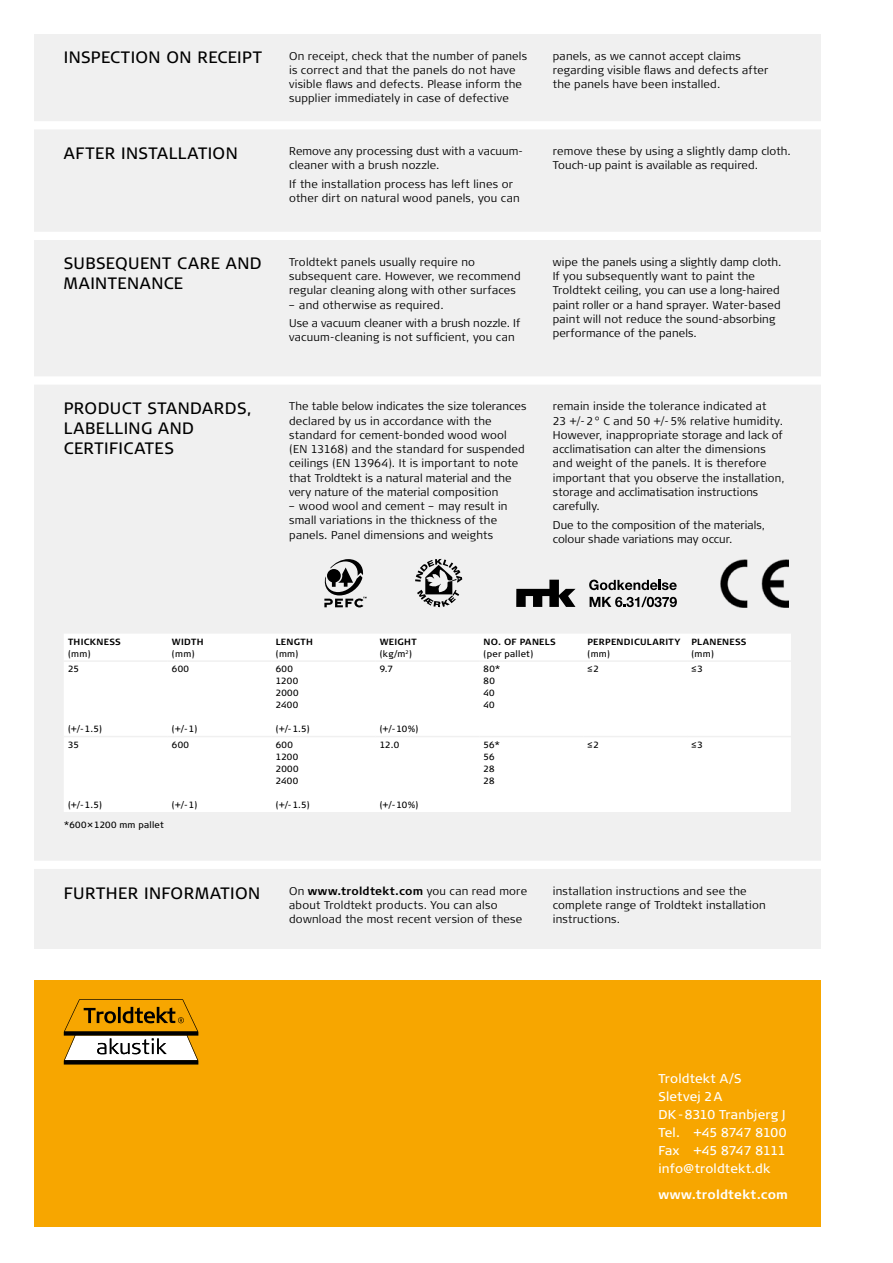
<style>
.page{position:relative;width:893px;height:1263px;background:#fff}
.page>*{position:absolute;margin:0;border:0;box-sizing:border-box;transform-origin:0 0}
.t1{font:16.5px/19.8px "Signa Column";letter-spacing:.13em;color:#000}
.t2{font:12.75px/18px "Signa Column";letter-spacing:.015em;color:#fff}
.t3{font:700 12.75px "Signa Column";letter-spacing:.015em;color:#fff}
.t4{font:300 11.25px/14.2px "Signa Column";letter-spacing:.015em;color:#000}
.t5{font:9px/12px "Signa Column";letter-spacing:.03em;color:#000}
.t6{font:700 9px/12px "Signa Column";letter-spacing:.035em;color:#000}
.t7{font:9px "Arial";color:#000}
.s1{font-weight:400}
.s2{font-family:"Signa Column"}
.s3{font-weight:700}
</style>
<div class="page">
<div style="left:34px;top:34px;width:787px;height:914px;background:#f0f0f0"></div>
<div style="left:0;top:232px;width:893px;height:8px;background:#fff"></div>
<div style="left:0;top:861px;width:893px;height:8px;background:#fff"></div>
<div style="left:0;top:376px;width:893px;height:9px;background:#fff"></div>
<div style="left:0;top:121px;width:893px;height:8px;background:#fff"></div>
<div style="left:34px;top:980px;width:787px;height:247px;background:#f7a600"></div>
<div style="left:64px;top:634px;width:727px;height:178px;background:#fff"></div>
<hr style="left:64px;top:736px;width:104px;height:1px;background:#f0f0f0">
<hr style="left:168px;top:736px;width:104px;height:1px;background:#f0f0f0">
<hr style="left:272px;top:736px;width:103px;height:1px;background:#f0f0f0">
<hr style="left:375px;top:736px;width:104px;height:1px;background:#f0f0f0">
<hr style="left:479px;top:736px;width:104px;height:1px;background:#f0f0f0">
<hr style="left:583px;top:736px;width:104px;height:1px;background:#f0f0f0">
<hr style="left:687px;top:736px;width:104px;height:1px;background:#f0f0f0">
<hr style="left:64px;top:660px;width:104px;height:2px;background:#f0f0f0">
<hr style="left:168px;top:660px;width:104px;height:2px;background:#f0f0f0">
<hr style="left:272px;top:660px;width:103px;height:2px;background:#f0f0f0">
<hr style="left:375px;top:660px;width:104px;height:2px;background:#f0f0f0">
<hr style="left:479px;top:660px;width:104px;height:2px;background:#f0f0f0">
<hr style="left:583px;top:660px;width:104px;height:2px;background:#f0f0f0">
<hr style="left:687px;top:660px;width:104px;height:2px;background:#f0f0f0">
<svg style="left:64px;top:999px;width:134px;height:65px"></svg>
<img style="left:721px;top:559px;width:67px;height:48px">
<svg style="left:415px;top:559px;width:47px;height:48px"></svg>
<svg style="left:589px;top:580px;width:88px;height:10px"></svg>
<svg style="left:590px;top:597px;width:87px;height:10px"></svg>
<svg style="left:516px;top:580px;width:59px;height:27px"></svg>
<svg style="left:324px;top:559px;width:43px;height:48px"></svg>
<h1 class="t1" style="left:64px;top:48px;width:183px">INSPECTION ON RECEIPT</h1>
<p class="t4" style="left:289px;top:49px;width:239px">On receipt, check that the number of panels is correct and that the panels do not have visible flaws and defects. Please inform the supplier immediately in case of defective</p>
<p class="t4" style="left:553px;top:49px;width:217px">panels, as we cannot accept claims regarding visible flaws and defects after the panels have been installed.</p>
<h1 class="t1" style="left:64px;top:144px;width:105px">AFTER IN STALLA</h1>
<h1 class="t1" style="left:198px;top:144px;width:28px">TION</h1>
<p class="t4" style="left:289px;top:144px;width:235px">Remove any processing dust with a vacuum&shy;cleaner with a brush nozzle.</p>
<p class="t4" style="left:289px;top:177px;width:232px">If the installation process has left lines or other dirt on natural wood panels, you can</p>
<p class="t4" style="left:553px;top:144px;width:240px">remove these by using a slightly damp cloth.<br>Touch-up paint is available as required.</p>
<h1 class="t1" style="left:64px;top:254px;width:199px">SUBSEQUENT CARE AND<br>MAINTENANCE</h1>
<p class="t4" style="left:289px;top:255px;width:233px">Troldtekt panels usually require no subsequent care. However, we recommend regular cleaning along with other surfaces</p>
<p class="t4" style="left:289px;top:295px;width:233px;line-height:18.5px">– and otherwise as required.<br>Use a vacuum cleaner with a brush nozzle. If</p>
<p class="t4" style="left:289px;top:330px;width:227px">vacuum-cleaning is not sufficient, you can</p>
<p class="t4" style="left:553px;top:255px;width:230px">wipe the panels using a slightly damp cloth.<br>If you subsequently want to paint the Troldtekt ceiling, you can use a long-haired paint roller or a hand sprayer. Water-based paint will not reduce the sound-absorbing performance of the panels.</p>
<h1 class="t1" style="left:64px;top:399px;width:190px">PRODUCT STANDARDS,<br>LABELLING AND<br>CERTI FICATES</h1>
<p class="t4" style="left:289px;top:399px;width:239px">The table below indicates the size tolerances declared by us in accordance with the standard for cement-bonded wood wool (EN 13168) and the standard for suspended ceilings (EN 13964). It is important to note that Troldtekt is a natural material and the very nature of the material composition</p>
<p class="t4" style="left:289px;top:499px;width:220px">– wood wool and cement – may result in small variations in the thickness of the panels. Panel dimensions and weights</p>
<p class="t4" style="left:553px;top:399px;width:233px">remain inside the tolerance indicated at<br>23 +/-2° C and 50 +/-5% relative humidity.<br>However, inappropriate storage and lack of acclimatisation can alter the dimensions and weight of the panels. It is therefore important that you observe the installation, storage and acclimatisation instructions carefully.</p>
<p class="t4" style="left:553px;top:518px;width:214px">Due to the composition of the materials, colour shade variations may occur.</p>
<p class="t6" style="left:68px;top:636px;width:48px">THICKN ESS</p>
<p class="t5" style="left:68px;top:648px;width:24px">(MM)</p>
<p class="t6" style="left:172px;top:636px;width:33px">WIDTH</p>
<p class="t5" style="left:172px;top:648px;width:24px">(MM)</p>
<p class="t6" style="left:276px;top:636px;width:39px">LEN GTH</p>
<p class="t5" style="left:276px;top:648px;width:24px">(MM)</p>
<p class="t6" style="left:380px;top:636px;width:37px">WEIGHT <span class="s1">(KG/M</span><sup>2</sup><span class="s1">)</span></p>
<p class="t6" style="left:484px;top:636px;width:44px">NO. OF PAN</p>
<p class="t6" style="left:539px;top:636px;width:12px">ELS</p>
<p class="t5" style="left:484px;top:648px;width:51px">(PER PALLET)</p>
<p class="t6" style="left:587px;top:636px;width:94px">PERPEN DICULARITY</p>
<p class="t5" style="left:587px;top:648px;width:24px">(MM)</p>
<p class="t6" style="left:691px;top:636px;width:13px">PLAN</p>
<p class="t6" style="left:717px;top:636px;width:25px">EN ESS</p>
<p class="t5" style="left:691px;top:648px;width:24px">(MM)</p>
<p class="t5" style="left:68px;top:663px;width:12px">25</p>
<p class="t5" style="left:68px;top:723px;width:35px">(+/-1.5)</p>
<p class="t5" style="left:172px;top:663px;width:19px">600</p>
<p class="t5" style="left:172px;top:723px;width:27px">(+/-1)</p>
<p class="t5" style="left:276px;top:663px;width:24px">600<br>1200<br>2000<br>2400</p>
<p class="t5" style="left:276px;top:723px;width:35px">(+/-1.5)</p>
<p class="t5" style="left:380px;top:663px;width:15px">9.7</p>
<p class="t5" style="left:380px;top:723px;width:40px">(+/-10%)</p>
<p class="t5" style="left:484px;top:663px;width:19px">80*<br>80<br>40<br>40</p>
<p class="t7" style="left:587px;top:663px;width:13px">≤ <span class="s2">2</span></p>
<p class="t7" style="left:691px;top:663px;width:13px">≤ <span class="s2">3</span></p>
<p class="t5" style="left:68px;top:739px;width:12px">35</p>
<p class="t5" style="left:68px;top:799px;width:35px">(+/-1.5)</p>
<p class="t5" style="left:172px;top:739px;width:19px">600</p>
<p class="t5" style="left:172px;top:799px;width:27px">(+/-1)</p>
<p class="t5" style="left:276px;top:739px;width:24px">600<br>1200<br>2000<br>2400</p>
<p class="t5" style="left:276px;top:799px;width:35px">(+/-1.5)</p>
<p class="t5" style="left:380px;top:739px;width:21px">12.0</p>
<p class="t5" style="left:380px;top:799px;width:40px">(+/-10%)</p>
<p class="t5" style="left:484px;top:739px;width:18px">56*<br>56<br>28<br>28</p>
<p class="t7" style="left:587px;top:739px;width:13px">≤ <span class="s2">2</span></p>
<p class="t7" style="left:691px;top:739px;width:13px">≤ <span class="s2">3</span></p>
<p class="t5" style="left:64px;top:818px;width:102px">*600×1200 MM PALLET</p>
<h1 class="t1" style="left:64px;top:883px;width:198px">FURTHER I NFORMATION</h1>
<p class="t4" style="left:289px;top:884px;width:239px">On <span class="s3">WWW.TROLDTEKT.COM</span> you can read more about Troldtekt products. You can also download the most recent version of these</p>
<p class="t4" style="left:553px;top:884px;width:214px">installation instructions and see the complete range of Troldtekt installation instructions.</p>
<p class="t2" style="left:658px;top:1069px;width:129px">TROLDTEKT A/S<br>SLETVEJ 2 A<br>DK-8310 TRANBJERG J<br>TEL. +45 8747 8100<br>FAX +45 8747 8111<br>INFO@TROLDTEKT.DK</p>
<p class="t3" style="left:658px;top:1187px;width:131px">WWW.TROLDTEKT.COM</p>
</div>
